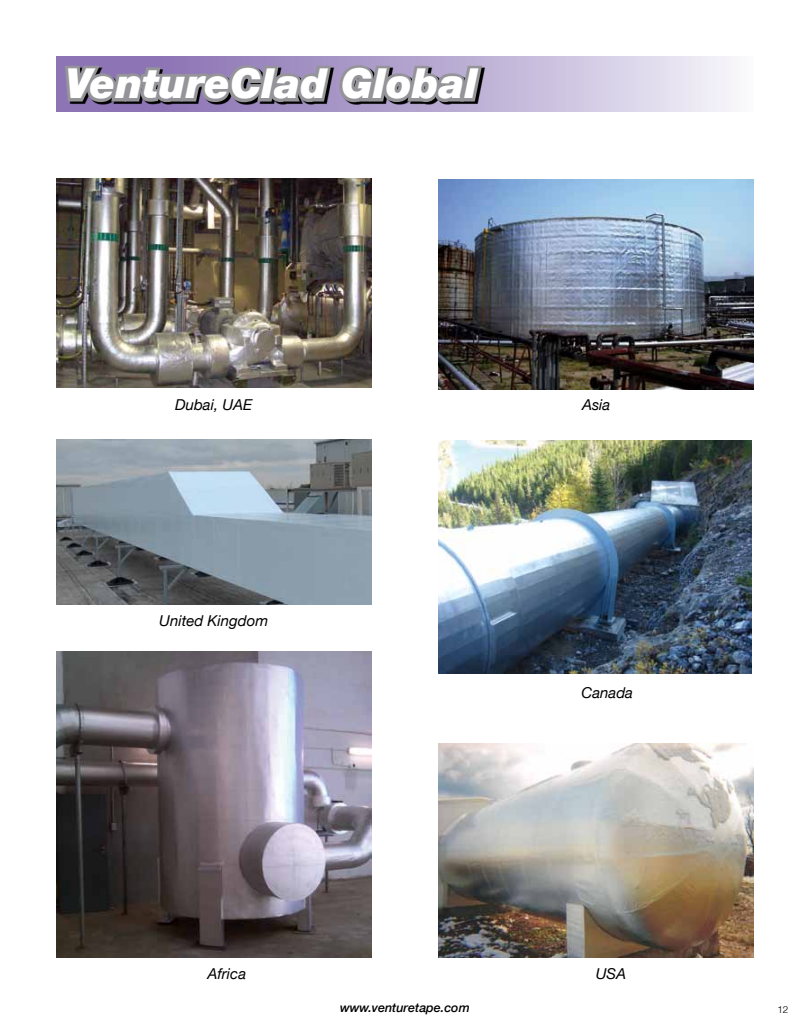
<style>
.page{position:relative;width:810px;height:1035px;background:#fff}
.page>*{position:absolute;margin:0;border:0;box-sizing:border-box;transform-origin:0 0}
.t1{font:italic 900 41.25px "Helvetica Neue LT";color:#fff}
.t2{font:italic 15px "Helvetica Neue LT";color:#000}
.t3{font:italic 500 12.5px "Helvetica Neue LT";color:#000}
.t4{font:300 10px "Helvetica Neue LT";color:#000}
</style>
<div class="page">
<img style="left:56px;top:178px;width:315px;height:210px">
<img style="left:439px;top:179px;width:315px;height:210px">
<img style="left:56px;top:439px;width:315px;height:166px">
<img style="left:439px;top:440px;width:313px;height:233px">
<img style="left:56px;top:652px;width:315px;height:306px">
<img style="left:439px;top:744px;width:315px;height:214px">
<div style="left:56px;top:56px;width:698px;height:55px;background:linear-gradient(to right,#7d61aa,#f0eef7)"></div>
<svg style="left:61px;top:61px;width:425px;height:46px;background:#868094"></svg>
<h1 class="t1" style="left:66px;top:58px;width:414px">VentureClad Global</h1>
<p class="t2" style="left:175px;top:396px;width:79px">Dubai, UAE</p>
<p class="t2" style="left:582px;top:396px;width:30px">Asia</p>
<p class="t2" style="left:159px;top:611px;width:110px">United Kingdom</p>
<p class="t2" style="left:582px;top:684px;width:53px">Canada</p>
<p class="t2" style="left:208px;top:964px;width:40px">Africa</p>
<p class="t2" style="left:596px;top:964px;width:32px">USA</p>
<p class="t3" style="left:340px;top:1000px;width:131px">www.venturetape.com</p>
<p class="t4" style="left:777px;top:1004px;width:13px">12</p>
</div>
